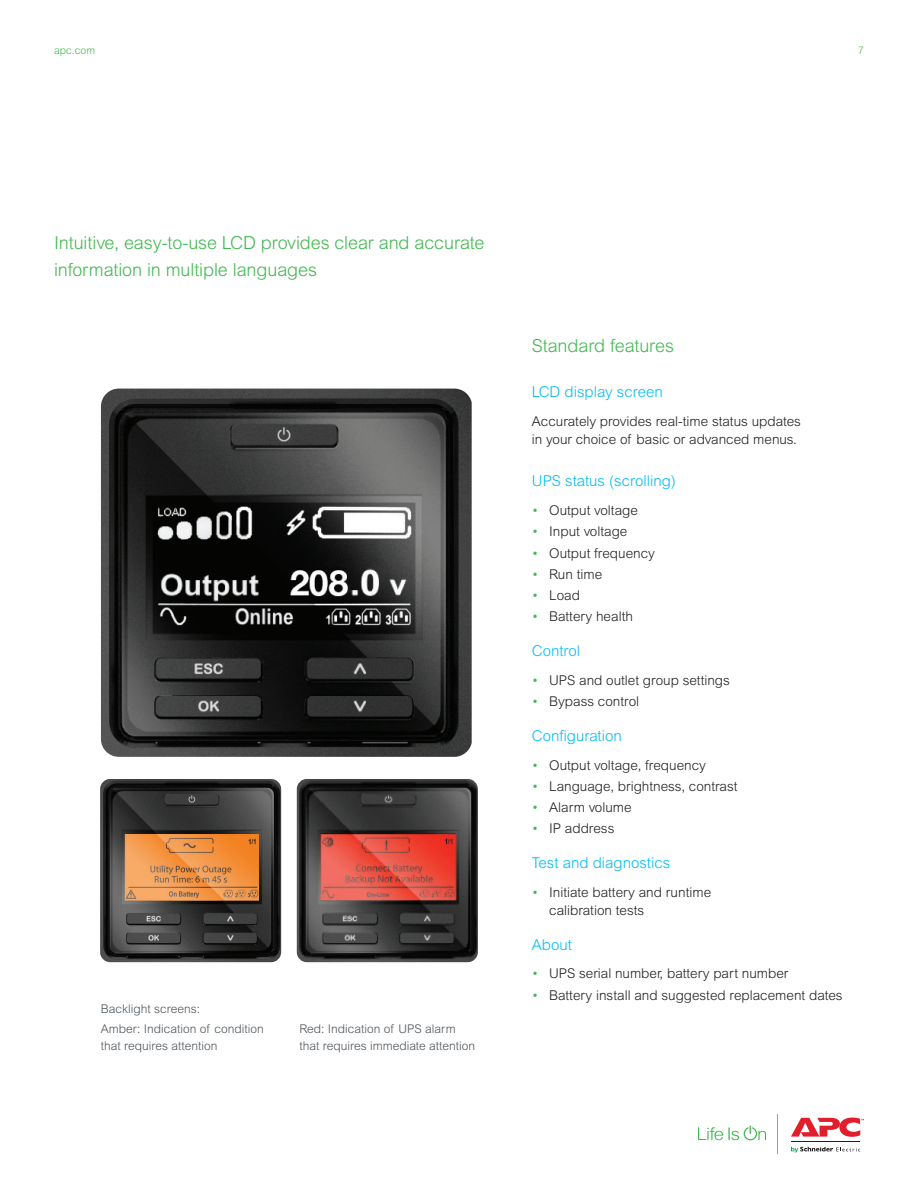
<style>
.page{position:relative;width:918px;height:1188px;background:#fff}
.page>*{position:absolute;margin:0;border:0;box-sizing:border-box;transform-origin:0 0}
.t1{font:300 18px/27px "Arial MT Std";letter-spacing:-.005em;color:#42b751}
.t2{font:300 15px "Arial MT Std";color:#01bdf2}
.t3{font:300 13.5px/18px "Arial MT Std";color:#231f20}
.t4{font:300 12px/20.1px "Arial MT Std";color:#4d545a}
.t5{font:300 10.5px "Arial MT Std";color:#42b751}
.s1{color:#42b751}
</style>
<div class="page">
<svg style="left:698px;top:1126px;width:68px;height:14px"></svg>
<hr style="left:778px;top:1114px;width:1px;height:40px;background:#959ea4">
<svg style="left:791px;top:1147px;width:69px;height:5px"></svg>
<hr style="left:791px;top:1141px;width:69px;height:1px;background:#231f20">
<svg style="left:791px;top:1118px;width:73px;height:19px"></svg>
<img style="left:101px;top:389px;width:371px;height:368px">
<img style="left:100px;top:779px;width:181px;height:183px">
<img style="left:297px;top:779px;width:181px;height:183px">
<p class="t5" style="left:54px;top:44px;width:43px">apc.com</p>
<p class="t5" style="left:858px;top:44px;width:7px">7</p>
<h1 class="t1" style="left:54px;top:229px;width:432px">Intuitive, easy‑to‑use LCD provides clear and accurate information in multiple languages</h1>
<p class="t4" style="left:101px;top:999px;width:164px">Backlight screens:<br>Amber: Indication of condition</p>
<p class="t4" style="left:101px;top:1036px;width:118px">that requires attention</p>
<p class="t4" style="left:300px;top:1021px;width:177px;line-height:16.5px">Red: Indication of UPS alarm that requires immediate attention</p>
<h1 class="t1" style="left:532px;top:332px;width:144px">Standard features</h1>
<p class="t2" style="left:532px;top:383px;width:132px">LCD display screen</p>
<p class="t3" style="left:532px;top:412px;width:271px">Accurately provides real‑time status updates in your choice of basic or advanced menus.</p>
<p class="t2" style="left:532px;top:473px;width:146px">UPS status (scrolling)</p>
<p class="t3" style="left:532px;top:501px;width:108px"><span class="s1">•</span> Output voltage</p>
<p class="t3" style="left:532px;top:523px;width:97px"><span class="s1">•</span> Input voltage</p>
<p class="t3" style="left:532px;top:544px;width:124px"><span class="s1">•</span> Output frequency</p>
<p class="t3" style="left:532px;top:565px;width:72px"><span class="s1">•</span> Run time</p>
<p class="t3" style="left:532px;top:586px;width:50px"><span class="s1">•</span> Load</p>
<p class="t3" style="left:532px;top:608px;width:103px"><span class="s1">•</span> Battery health</p>
<p class="t2" style="left:532px;top:642px;width:50px">Control</p>
<p class="t3" style="left:532px;top:671px;width:200px"><span class="s1">•</span> UPS and outlet group settings</p>
<p class="t3" style="left:532px;top:692px;width:109px"><span class="s1">•</span> Bypass control</p>
<p class="t2" style="left:532px;top:727px;width:91px">Configuration</p>
<p class="t3" style="left:532px;top:756px;width:175px"><span class="s1">•</span> Output voltage, frequency</p>
<p class="t3" style="left:532px;top:777px;width:207px"><span class="s1">•</span> Language, brightness, contrast</p>
<p class="t3" style="left:532px;top:798px;width:101px"><span class="s1">•</span> Alarm volume</p>
<p class="t3" style="left:532px;top:820px;width:84px"><span class="s1">•</span> IP address</p>
<p class="t2" style="left:532px;top:854px;width:140px">Test and diagnostics</p>
<p class="t3" style="left:549px;top:883px;width:163px;text-indent:-17px"><span class="s1">•</span> Initiate battery and runtime calibration tests</p>
<p class="t2" style="left:532px;top:936px;width:42px">About</p>
<p class="t3" style="left:532px;top:965px;width:258px"><span class="s1">•</span> UPS serial number, battery part number</p>
<p class="t3" style="left:532px;top:986px;width:312px"><span class="s1">•</span> Battery install and suggested replacement dates</p>
</div>
